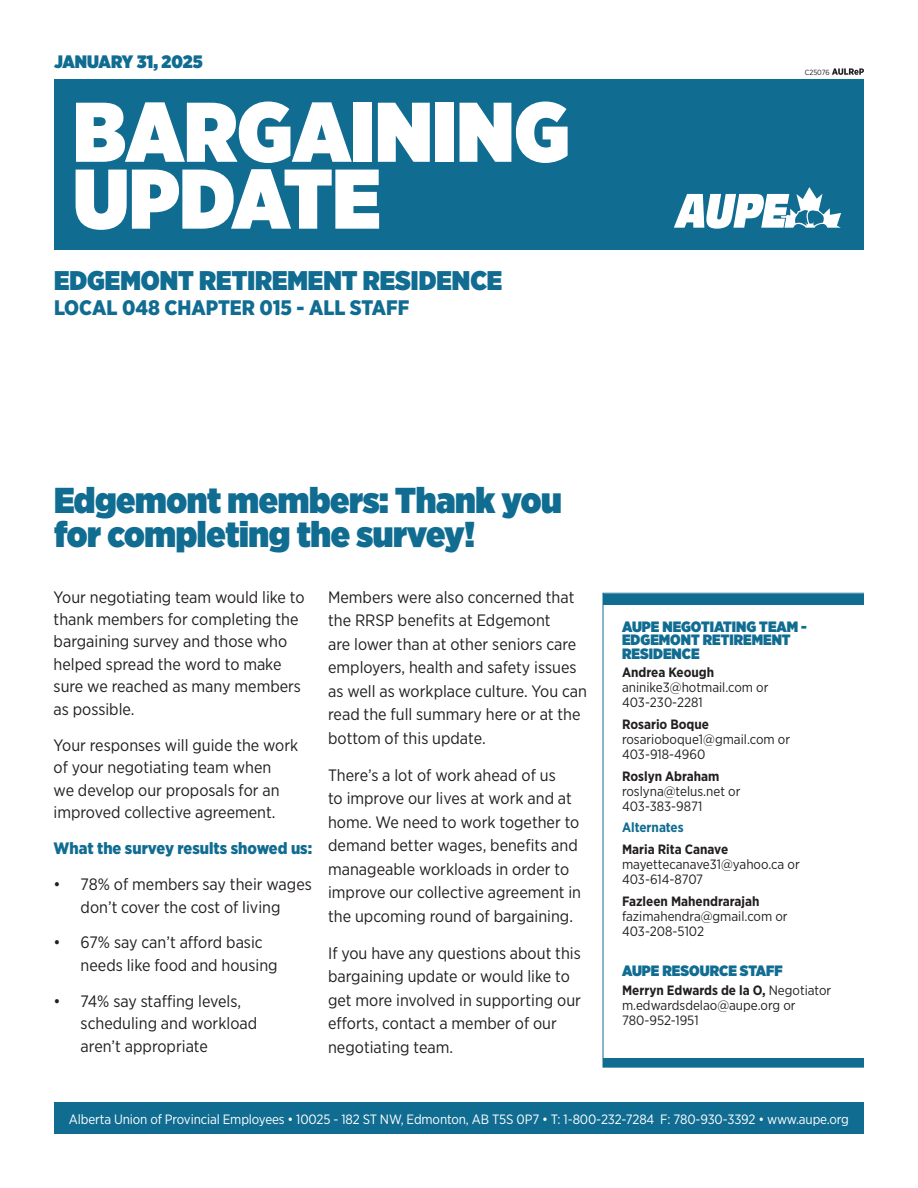
<style>
.page{position:relative;width:918px;height:1188px;background:#fff}
.page>*{position:absolute;margin:0;border:0;box-sizing:border-box;transform-origin:0 0}
.t1{font:900 84.45px/66.9px "Gotham Narrow";color:#fff}
.t2{font:900 36px/34.5px "Gotham Narrow";letter-spacing:-.01em;color:#106c91}
.t3{font:900 27px "Gotham Narrow";color:#106c91}
.t4{font:900 21px "Gotham Narrow";color:#106c91}
.t5{font:900 18px "Gotham Narrow";color:#106c91}
.t6{font:16.5px/23.5px "Gotham Narrow";color:#231f20}
.t7{font:900 16.5px "Gotham Narrow";color:#106c91}
.t8{font:900 15px/13.5px "Gotham Narrow";color:#106c91}
.t9{font:13.5px/15px "Gotham Narrow";color:#231f20}
.t10{font:13.5px "Gotham Narrow";letter-spacing:-.01em;color:#fff}
.t11{font:700 13.5px "Gotham Narrow";color:#231f20}
.t12{font:700 13.5px "Gotham Narrow";color:#106c91}
.t13{font:7.5px "Gotham Narrow";color:#231f20}
.s1{font-weight:700}
</style>
<div class="page">
<div style="left:54px;top:79px;width:810px;height:171px;background:#106c91"></div>
<div style="left:54px;top:1102px;width:810px;height:32px;background:#106c91"></div>
<svg style="left:674px;top:187px;width:167px;height:42px"></svg>
<svg style="left:832px;top:68px;width:32px;height:7px"></svg>
<div style="left:603px;top:594px;width:261px;height:10px;background:#106c91"></div>
<div style="left:603px;top:1059px;width:261px;height:8px;background:#106c91"></div>
<p class="t5" style="left:54px;top:50px;width:150px">JANUARY 31, 2025</p>
<h1 class="t1" style="left:73px;top:97px;width:498px">BARGAINING<br>UPDATE</h1>
<h3 class="t3" style="left:54px;top:262px;width:450px">EDGEMONT RETIREMENT RESIDENCE</h3>
<p class="t4" style="left:54px;top:294px;width:357px">LOCAL 048 CHAPTER 015 - ALL STAFF</p>
<p class="t13" style="left:805px;top:68px;width:26px">C25076</p>
<h2 class="t2" style="left:54px;top:482px;width:509px">Edgemont members: Thank you for completing the survey!</h2>
<p class="t6" style="left:54px;top:585px;width:253px;line-height:22.5px">Your negotiating team would like to thank members for completing the bargaining survey and those who helped spread the word to make sure we reached as many members as possible.</p>
<p class="t6" style="left:54px;top:733px;width:246px;line-height:22.5px">Your responses will guide the work of your negotiating team when<br>we develop our proposals for an improved collective agreement.</p>
<p class="t7" style="left:54px;top:837px;width:260px">What the survey results showed us:</p>
<p class="t6" style="left:54px;top:873px;width:260px;line-height:22.5px;text-align:center">• 78% of members say their wages don’t cover the cost of living</p>
<p class="t6" style="left:81px;top:931px;width:199px;line-height:22.5px;text-indent:-27px">• 67% say can’t afford basic needs like food and housing</p>
<p class="t6" style="left:81px;top:990px;width:178px;line-height:22.5px;text-indent:-27px">• 74% say staffing levels, scheduling and workload aren’t appropriate</p>
<p class="t6" style="left:328px;top:585px;width:260px">Members were also concerned that the RRSP benefits at Edgemont<br>are lower than at other seniors care employers, health and safety issues as well as workplace culture. You can read the full summary here or at the bottom of this update.</p>
<p class="t6" style="left:328px;top:763px;width:255px">There’s a lot of work ahead of us<br>to improve our lives at work and at home. We need to work together to demand better wages, benefits and manageable workloads in order to improve our collective agreement in the upcoming round of bargaining.</p>
<p class="t6" style="left:328px;top:941px;width:254px">If you have any questions about this bargaining update or would like to get more involved in supporting our efforts, contact a member of our negotiating team.</p>
<p class="t8" style="left:622px;top:619px;width:186px">AUPE NEGOTIATING TEAM -<br>EDGEMONT RETIREMENT<br>RESIDENCE</p>
<p class="t11" style="left:622px;top:664px;width:94px">Andrea Keough</p>
<p class="t9" style="left:622px;top:680px;width:148px">aninike3@hotmail.com or<br>403-230-2281</p>
<p class="t11" style="left:622px;top:716px;width:89px">Rosario Boque</p>
<p class="t9" style="left:622px;top:731px;width:170px">rosarioboque1@gmail.com or<br>403-918-4960</p>
<p class="t11" style="left:622px;top:767px;width:99px">Roslyn Abraham</p>
<p class="t9" style="left:622px;top:783px;width:120px">roslyna@telus.net or<br>403-383-9871</p>
<p class="t12" style="left:622px;top:819px;width:63px">Alternates</p>
<p class="t11" style="left:622px;top:841px;width:108px">Maria Rita Canave</p>
<p class="t9" style="left:622px;top:857px;width:179px">mayettecanave31@yahoo.ca or<br>403-614-8707</p>
<p class="t11" style="left:622px;top:892px;width:139px">Fazleen Mahendrarajah</p>
<p class="t9" style="left:622px;top:908px;width:167px">fazimahendra@gmail.com or<br>403-208-5102</p>
<p class="t8" style="left:622px;top:964px;width:162px">AUPE RESOURCE STAFF</p>
<p class="t9" style="left:622px;top:982px;width:211px"><span class="s1">Merryn Edwards de la O,</span> Negotiator m.edwardsdelao@aupe.org or<br>780-952-1951</p>
<p class="t10" style="left:69px;top:1110px;width:782px">Alberta Union of Provincial Employees • 10025 - 182 ST NW, Edmonton, AB T5S 0P7 • T: 1-800-232-7284 F: 780-930-3392 • www.aupe.org</p>
</div>
